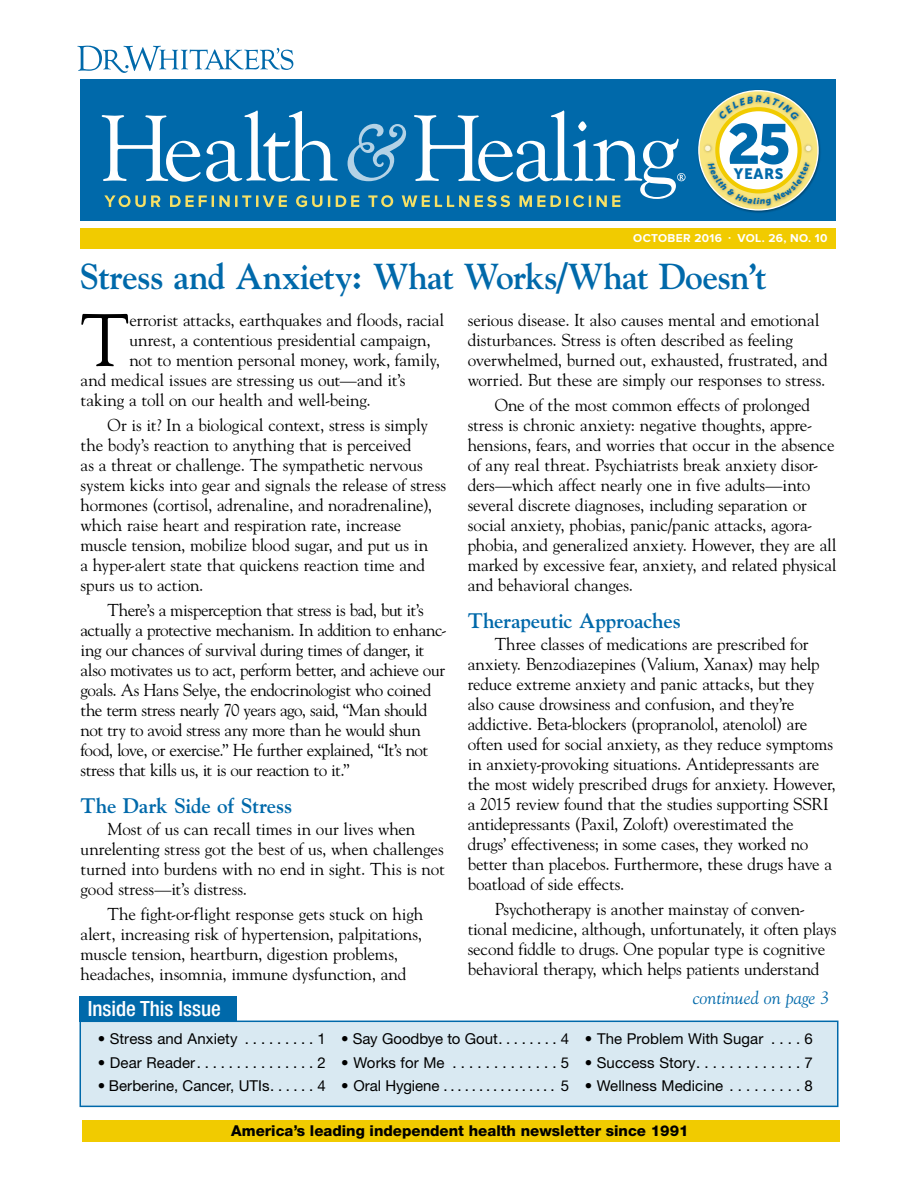
<style>
.page{position:relative;width:918px;height:1188px;background:#fff}
.page>*{position:absolute;margin:0;border:0;box-sizing:border-box;transform-origin:0 0}
.t1{font:73.95px "Goudy Std";color:#000}
.t2{font:55.95px "Museo Sans 900";color:#0069aa}
.t3{font:700 36px "Goudy Std";letter-spacing:-.02em;color:#0069aa}
.t4{font:700 21px "Goudy Std";letter-spacing:-.015em;color:#0069aa}
.t5{font:500 condensed 21px "Helvetica Neue LT Std";color:#fff}
.t6{font:italic 18px "Goudy Std";color:#0069aa}
.t7{font:17.25px/20px "Goudy Std";letter-spacing:-.01em;color:#000}
.t8{font:17.25px/20px "Goudy Std";letter-spacing:-.03em;color:#000}
.t9{font:15px "Helvetica Neue LT Std";letter-spacing:.005em;color:#000}
.t10{font:800 15px "Helvetica Neue LT Std";color:#000}
.t11{font:15px "Museo Sans 900";letter-spacing:.04em;color:#0069aa}
.t12{font:700 11.85px "Proxima Nova";letter-spacing:.03em;color:#fff}
.t13{font:7.8px "Zapf Dingbats ITC";color:#fdf7d9}
</style>
<div class="page">
<div style="left:81px;top:79px;width:755px;height:142px;background:#0069aa"></div>
<div style="left:81px;top:228px;width:755px;height:20px;background:#f1cb00"></div>
<svg style="left:77px;top:46px;width:216px;height:27px"></svg>
<div style="left:80px;top:1021px;width:758px;height:86px;background:#d9e9f2;border:2px solid #0069aa"></div>
<div style="left:80px;top:997px;width:157px;height:25px;background:#0069aa"></div>
<div style="left:82px;top:1121px;width:757px;height:21px;background:#f1cb00"></div>
<svg style="left:102px;top:111px;width:584px;height:96px"></svg>
<div style="left:697px;top:90px;width:124px;height:124px;background:#000;opacity:.35"></div>
<div style="left:699px;top:91px;width:119px;height:119px;background:#f8e580;border-radius:50%"></div>
<div style="left:717px;top:109px;width:83px;height:82px;background:#fff;border-radius:50%"></div>
<div style="left:715px;top:107px;width:87px;height:86px;border:4px solid #f1cb00;border-radius:50%"></div>
<div style="left:705px;top:159px;width:107px;height:49px;background:#000;opacity:.35"></div>
<div style="left:717px;top:93px;width:85px;height:30px;background:#000;opacity:.35"></div>
<div style="left:803px;top:143px;width:11px;height:10px;background:#000;opacity:.35"></div>
<div style="left:702px;top:143px;width:11px;height:10px;background:#000;opacity:.35"></div>
<svg style="left:708px;top:162px;width:102px;height:43px"></svg>
<svg style="left:718px;top:96px;width:81px;height:24px"></svg>
<h2 class="t2" style="left:705px;top:113px;width:87px"><sup>●</sup> 25</h2>
<p class="t11" style="left:734px;top:165px;width:51px">YEARS</p>
<p class="t13" style="left:805px;top:144px;width:8px">●</p>
<p class="t12" style="left:633px;top:231px;width:196px">OCTOBER 2016 · VOL. 26, NO. 10</p>
<h3 class="t3" style="left:80px;top:255px;width:689px">Stress and Anxiety: What Works/What Doesn’t</h3>
<h1 class="t1" style="left:81px;top:294px;width:50px">T</h1>
<p class="t7" style="left:129px;top:310px;width:316px">errorist attacks, earthquakes and floods, racial</p>
<p class="t7" style="left:129px;top:330px;width:303px">unrest, a contentious presidential campaign,</p>
<p class="t7" style="left:129px;top:350px;width:312px">not to mention personal money, work, family,</p>
<p class="t7" style="left:81px;top:370px;width:326px">and medical issues are stressing us out—and it’s</p>
<p class="t7" style="left:81px;top:390px;width:292px">taking a toll on our health and well-being.</p>
<p class="t7" style="left:81px;top:415px;width:367px;text-indent:27px">Or is it? In a biological context, stress is simply the body’s reaction to anything that is perceived<br>as a threat or challenge. The sympathetic nervous system kicks into gear and signals the release of stress hormones (cortisol, adrenaline, and noradrenaline), which raise heart and respiration rate, increase muscle tension, mobilize blood sugar, and put us in<br>a hyper-alert state that quickens reaction time and spurs us to action.</p>
<p class="t8" style="left:81px;top:600px;width:368px;text-indent:27px">There’s a misperception that stress is bad, but it’s actually a protective mechanism. In addition to enhanc&shy;ing our chances of survival during times of danger, it also motivates us to act, perform better, and achieve our goals. As Hans Selye, the endocrinologist who coined the term stress nearly 70 years ago, said, “Man should not try to avoid stress any more than he would shun food, love, or exercise.” He further explained, “It’s not stress that kills us, it is our reaction to it.”</p>
<p class="t4" style="left:81px;top:793px;width:213px">The Dark Side of Stress</p>
<p class="t7" style="left:81px;top:819px;width:366px;text-indent:27px">Most of us can recall times in our lives when unrelenting stress got the best of us, when challenges turned into burdens with no end in sight. This is not good stress—it’s distress.</p>
<p class="t7" style="left:81px;top:904px;width:344px;text-indent:27px">The fight-or-flight response gets stuck on high alert, increasing risk of hypertension, palpitations, muscle tension, heartburn, digestion problems, headaches, insomnia, immune dysfunction, and</p>
<p class="t5" style="left:88px;top:996px;width:135px">Inside This Issue</p>
<p class="t7" style="left:468px;top:310px;width:361px">serious disease. It also causes mental and emotional disturbances. Stress is often described as feeling overwhelmed, burned out, exhausted, frustrated, and worried. But these are simply our responses to stress.</p>
<p class="t7" style="left:468px;top:395px;width:371px;text-indent:27px">One of the most common effects of prolonged stress is chronic anxiety: negative thoughts, appre&shy;hensions, fears, and worries that occur in the absence of any real threat. Psychiatrists break anxiety disor&shy;ders—which affect nearly one in five adults—into several discrete diagnoses, including separation or social anxiety, phobias, panic/panic attacks, agora&shy;phobia, and generalized anxiety. However, they are all marked by excessive fear, anxiety, and related physical and behavioral changes.</p>
<p class="t4" style="left:468px;top:608px;width:215px">Therapeutic Approaches</p>
<p class="t7" style="left:468px;top:634px;width:370px;text-indent:27px">Three classes of medications are prescribed for anxiety. Benzodiazepines (Valium, Xanax) may help reduce extreme anxiety and panic attacks, but they also cause drowsiness and confusion, and they’re addictive. Beta-blockers (propranolol, atenolol) are often used for social anxiety, as they reduce symptoms in anxiety-provoking situations. Antidepressants are the most widely prescribed drugs for anxiety. However, a 2015 review found that the studies supporting SSRI antidepressants (Paxil, Zoloft) overestimated the drugs’ effectiveness; in some cases, they worked no better than placebos. Furthermore, these drugs have a boatload of side effects.</p>
<p class="t7" style="left:468px;top:899px;width:370px;text-indent:27px">Psychotherapy is another mainstay of conven&shy;tional medicine, although, unfortunately, it often plays second fiddle to drugs. One popular type is cognitive behavioral therapy, which helps patients understand</p>
<p class="t6" style="left:693px;top:987px;width:138px">continued on page 3</p>
<p class="t9" style="left:98px;top:1030px;width:229px">• Stress and Anxiety . . . . . . . . . 1</p>
<p class="t9" style="left:98px;top:1053px;width:229px">• Dear Reader . . . . . . . . . . . . . . . 2</p>
<p class="t9" style="left:98px;top:1077px;width:229px">• Berberine, Cancer, UTIs . . . . . . 4</p>
<p class="t9" style="left:585px;top:1030px;width:230px">• The Problem With Sugar . . . . 6</p>
<p class="t9" style="left:585px;top:1053px;width:230px">• Success Story . . . . . . . . . . . . . 7</p>
<p class="t9" style="left:585px;top:1077px;width:230px">• Wellness Medicine . . . . . . . . . 8</p>
<p class="t10" style="left:231px;top:1122px;width:459px">America’s leading independent health newsletter since 1991</p>
<p class="t9" style="left:341px;top:1030px;width:229px">• Say Goodbye to Gout . . . . . . . . 4</p>
<p class="t9" style="left:341px;top:1053px;width:229px">• Works for Me . . . . . . . . . . . . . 5</p>
<p class="t9" style="left:341px;top:1077px;width:229px">• Oral Hygiene . . . . . . . . . . . . . . . . 5</p>
</div>
